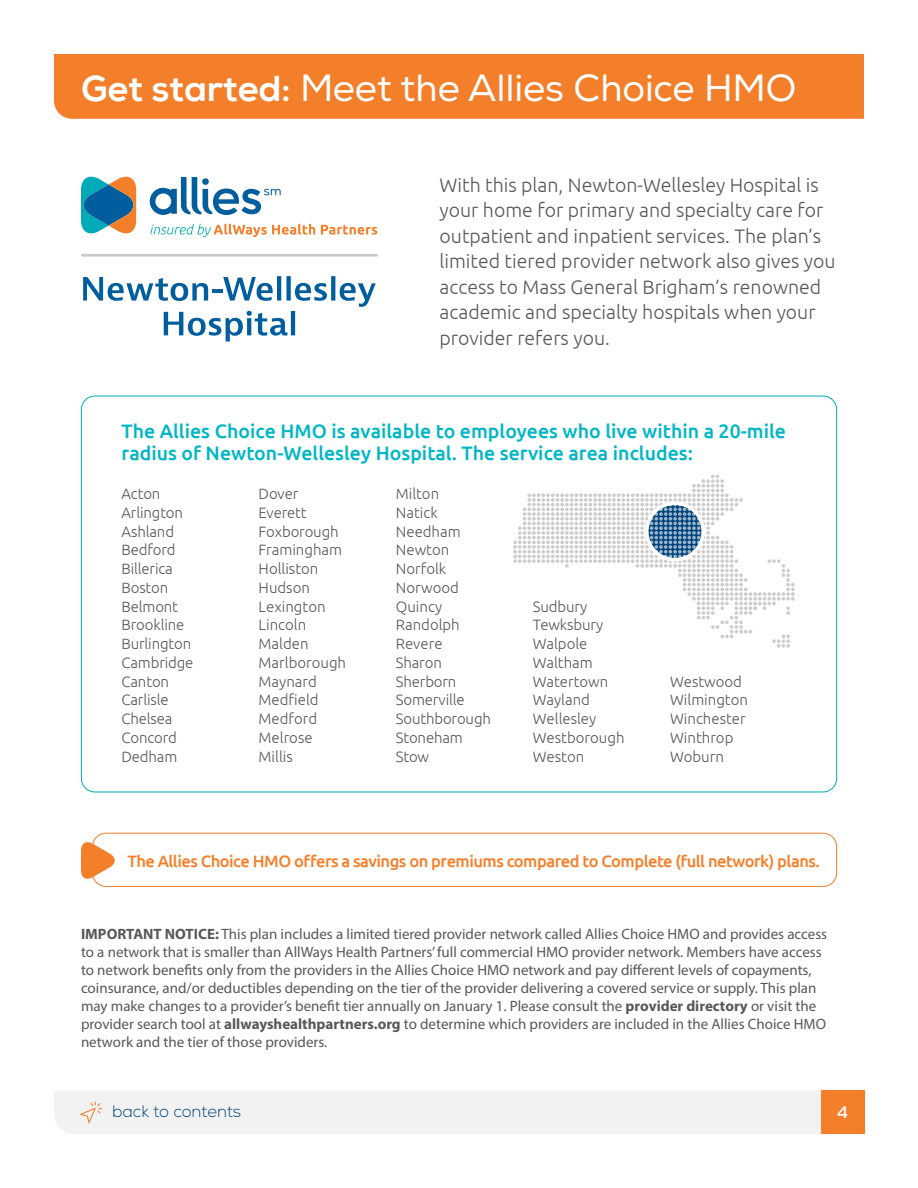
<style>
.page{position:relative;width:918px;height:1188px;background:#fff}
.page>*{position:absolute;margin:0;border:0;box-sizing:border-box;transform-origin:0 0}
.t1{font:36px "Nexa";letter-spacing:-.005em;color:#fff}
.t2{font:300 19.5px/25.5px "Ubuntu";color:#57585a}
.t3{font:500 19.5px/22.5px "Ubuntu";color:#00b6c4}
.t4{font:500 16.5px "Ubuntu";letter-spacing:-.03em;color:#f47f2a}
.t5{font:300 16.5px "Nexa";color:#01427c}
.t6{font:700 16.5px "Nexa";color:#fff}
.t7{font:15px/18px "Myriad Pro";color:#57585a}
.t8{font:300 15px/18.8px "Ubuntu";color:#57585a}
.s1{font-family:"Nexa X Bold"}
.s2{font-weight:700}
</style>
<div class="page">
<div style="left:54px;top:54px;width:810px;height:65px;background:#f47f2a"></div>
<div style="left:54px;top:1091px;width:810px;height:43px;background:#f2f2f2"></div>
<svg style="left:513px;top:475px;width:282px;height:173px"></svg>
<div style="left:92px;top:833px;width:745px;height:54px;border:1px solid #f47f2a;border-radius:14px"></div>
<svg style="left:81px;top:840px;width:34px;height:41px"></svg>
<svg style="left:83px;top:276px;width:293px;height:66px"></svg>
<svg style="left:81px;top:177px;width:55px;height:57px;background:#578a93"></svg>
<svg style="left:150px;top:177px;width:131px;height:38px"></svg>
<svg style="left:150px;top:224px;width:165px;height:13px"></svg>
<svg style="left:321px;top:225px;width:56px;height:10px"></svg>
<hr style="left:81px;top:254px;width:297px;height:3px;background:#c8c9c9">
<p class="t1" style="left:81px;top:65px;width:717px"><span class="s1">Get started:</span> Meet the Allies Choice HMO</p>
<p class="t2" style="left:440px;top:172px;width:398px">With this plan, Newton-Wellesley Hospital is your home for primary and specialty care for outpatient and inpatient services. The plan’s limited tiered provider network also gives you access to Mass General Brigham’s renowned academic and specialty hospitals when your provider refers you.</p>
<p class="t3" style="left:122px;top:419px;width:666px">The Allies Choice HMO is available to employees who live within a 20-mile radius of Newton-Wellesley Hospital. The service area includes:</p>
<p class="t8" style="left:122px;top:484px;width:63px">Acton<br>Arlington</p>
<p class="t8" style="left:122px;top:522px;width:54px">Ashland</p>
<p class="t8" style="left:122px;top:540px;width:56px">Bedford</p>
<p class="t8" style="left:122px;top:559px;width:53px">Billerica</p>
<p class="t8" style="left:122px;top:578px;width:48px">Boston</p>
<p class="t8" style="left:122px;top:597px;width:58px">Belmont</p>
<p class="t8" style="left:122px;top:615px;width:64px">Brookline</p>
<p class="t8" style="left:122px;top:634px;width:71px">Burlington</p>
<p class="t8" style="left:122px;top:653px;width:73px">Cambridge</p>
<p class="t8" style="left:122px;top:672px;width:53px">Canton<br>Carlisle<br>Chelsea</p>
<p class="t8" style="left:122px;top:728px;width:57px">Concord</p>
<p class="t8" style="left:122px;top:747px;width:57px">Dedham</p>
<p class="t8" style="left:259px;top:484px;width:50px">Dover<br>Everett</p>
<p class="t8" style="left:259px;top:522px;width:82px">Foxborough</p>
<p class="t8" style="left:259px;top:540px;width:85px">Framingham</p>
<p class="t8" style="left:259px;top:559px;width:61px">Holliston</p>
<p class="t8" style="left:259px;top:578px;width:68px">Hudson<br>Lexington</p>
<p class="t8" style="left:259px;top:615px;width:51px">Lincoln<br>Malden</p>
<p class="t8" style="left:259px;top:653px;width:89px">Marlborough</p>
<p class="t8" style="left:259px;top:672px;width:60px">Maynard</p>
<p class="t8" style="left:259px;top:690px;width:61px">Medfield</p>
<p class="t8" style="left:259px;top:709px;width:60px">Medford</p>
<p class="t8" style="left:259px;top:728px;width:55px">Melrose</p>
<p class="t8" style="left:259px;top:747px;width:36px">Millis</p>
<p class="t8" style="left:396px;top:484px;width:45px">Milton</p>
<p class="t8" style="left:396px;top:503px;width:43px">Natick</p>
<p class="t8" style="left:396px;top:522px;width:66px">Needham</p>
<p class="t8" style="left:396px;top:540px;width:65px">Newton<br>Norfolk<br>Norwood</p>
<p class="t8" style="left:396px;top:597px;width:48px">Quincy</p>
<p class="t8" style="left:396px;top:615px;width:66px">Randolph</p>
<p class="t8" style="left:396px;top:634px;width:48px">Revere<br>Sharon</p>
<p class="t8" style="left:396px;top:672px;width:70px">Sherborn<br>Somerville</p>
<p class="t8" style="left:396px;top:709px;width:97px">Southborough<br>Stoneham</p>
<p class="t8" style="left:396px;top:747px;width:35px">Stow</p>
<p class="t8" style="left:533px;top:597px;width:56px">Sudbury</p>
<p class="t8" style="left:533px;top:615px;width:72px">Tewksbury</p>
<p class="t8" style="left:533px;top:634px;width:56px">Walpole</p>
<p class="t8" style="left:533px;top:653px;width:61px">Waltham</p>
<p class="t8" style="left:533px;top:672px;width:77px">Watertown</p>
<p class="t8" style="left:533px;top:690px;width:59px">Wayland</p>
<p class="t8" style="left:533px;top:709px;width:65px">Wellesley</p>
<p class="t8" style="left:533px;top:728px;width:93px">Westborough<br>Weston</p>
<p class="t8" style="left:670px;top:672px;width:73px">Westwood</p>
<p class="t8" style="left:670px;top:690px;width:79px">Wilmington</p>
<p class="t8" style="left:670px;top:709px;width:77px">Winchester</p>
<p class="t8" style="left:670px;top:728px;width:65px">Winthrop</p>
<p class="t8" style="left:670px;top:747px;width:55px">Woburn</p>
<p class="t4" style="left:127px;top:851px;width:694px">The Allies Choice HMO offers a savings on premiums compared to Complete (full network) plans.</p>
<p class="t7" style="left:81px;top:924px;width:748px"><span class="s2">IMPORTANT NOTICE:</span> This plan includes a limited tiered provider network called Allies Choice HMO and provides access to a network that is smaller than AllWays Health Partners’ full commercial HMO provider network. Members have access to network benefits only from the providers in the Allies Choice HMO network and pay different levels of copayments, coinsurance, and/or deductibles depending on the tier of the provider delivering a covered service or supply. This plan may make changes to a provider’s benefit tier annually on January 1. Please consult the <span class="s2">provider directory</span> or visit the provider search tool at <span class="s2">allwayshealthpartners.org</span> to determine which providers are included in the Allies Choice HMO network and the tier of those providers.</p>
<p class="t5" style="left:112px;top:1102px;width:131px">back to contents</p>
<p class="t6" style="left:837px;top:1102px;width:12px">4</p>
</div>
